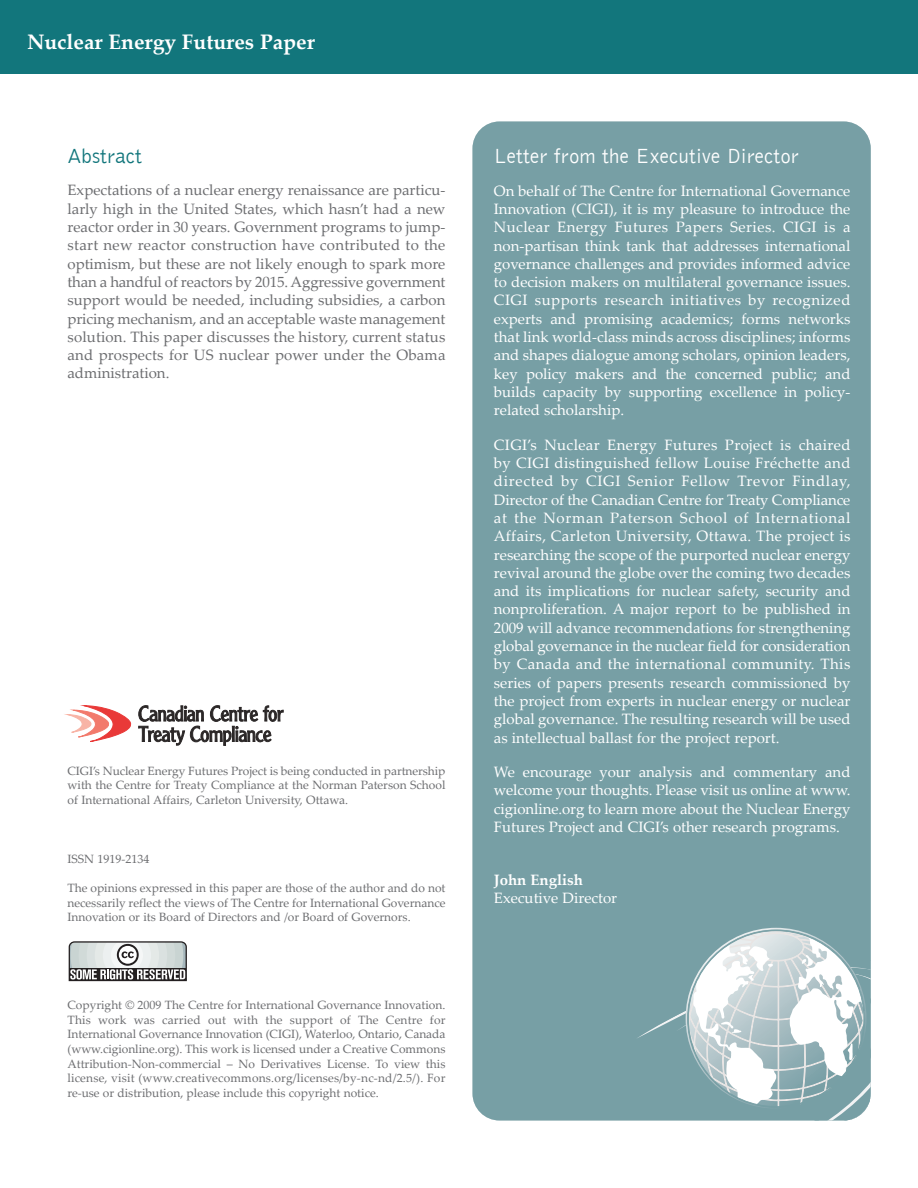
<style>
.page{position:relative;width:918px;height:1188px;background:#fff}
.page>*{position:absolute;margin:0;border:0;box-sizing:border-box;transform-origin:0 0}
.t1{font:300 21px "Bell Gothic";color:#fff}
.t2{font:700 21px "Palatino Linotype";color:#fff}
.t3{font:300 21px "Bell Gothic";color:#12767c}
.t4{font:15px/18.3px "Palatino Linotype";color:#fff;text-align:justify}
.t5{font:15px/18.3px "Palatino Linotype";letter-spacing:.01em;color:#6c6d70;text-align:justify}
.t6{font:700 15px "Palatino Linotype";color:#fff}
.t7{font:12px/14.7px "Palatino Linotype";color:#6c6d70;text-align:justify}
</style>
<div class="page">
<div style="left:0;top:0;width:918px;height:74px;background:#12767c"></div>
<div style="left:472px;top:122px;width:399px;height:998px;background:#779fa5;border-radius:27px"></div>
<svg style="left:637px;top:930px;width:234px;height:190px"></svg>
<svg style="left:69px;top:941px;width:118px;height:40px"></svg>
<svg style="left:68px;top:706px;width:63px;height:35px"></svg>
<svg style="left:139px;top:706px;width:144px;height:39px"></svg>
<h1 class="t2" style="left:27px;top:34px;width:289px">Nuclear energy Futures Paper</h1>
<h1 class="t3" style="left:67px;top:145px;width:76px">Abstract</h1>
<p class="t5" style="left:67px;top:183px;width:380px">Expectations of a nuclear energy renaissance are particu&shy;larly high in the United States, which hasn’t had a new reactor order in 30 years. Government programs to jump&shy;start new reactor construction have contributed to the optimism, but these are not likely enough to spark more than a handful of reactors by 2015. Aggressive government support would be needed, including subsidies, a carbon pricing mechanism, and an acceptable waste management solution. This paper discusses the history, current status and prospects for US nuclear power under the Obama administration.</p>
<p class="t7" style="left:68px;top:765px;width:380px">CIGI’s Nuclear Energy Futures Project is being conducted in partnership with the Centre for Treaty Compliance at the Norman Paterson School of International Affairs, Carleton University, Ottawa.</p>
<p class="t7" style="left:68px;top:853px;width:83px">ISSN 1919-2134</p>
<p class="t7" style="left:67px;top:882px;width:380px">The opinions expressed in this paper are those of the author and do not necessarily reflect the views of The Centre for International Governance Innovation or its Board of Directors and /or Board of Governors.</p>
<p class="t7" style="left:67px;top:999px;width:380px">Copyright © 2009 The Centre for International Governance Innovation.<br>This work was carried out with the support of The Centre for International Governance Innovation (CIGI), Waterloo, Ontario, Canada (www.cigionline.org). This work is licensed under a Creative Commons Attribution-Non-commercial – No Derivatives License. To view this license, visit (www.creativecommons.org/licenses/by-nc-nd/2.5/). For re-use or distribution, please include this copyright notice.</p>
<h1 class="t1" style="left:494px;top:145px;width:307px">Letter from the Executive Director</h1>
<p class="t4" style="left:494px;top:183px;width:358px">On behalf of The Centre for International Governance Innovation (CIGI), it is my pleasure to introduce the Nuclear Energy Futures Papers Series. CIGI is a non-partisan think tank that addresses international governance challenges and provides informed advice to decision makers on multilateral governance issues.<br>CIGI supports research initiatives by recognized experts and promising academics; forms networks that link world-class minds across disciplines; informs and shapes dialogue among scholars, opinion leaders, key policy makers and the concerned public; and builds capacity by supporting excellence in policy&shy;related scholarship.</p>
<p class="t4" style="left:494px;top:437px;width:358px">CIGI’s Nuclear Energy Futures Project is chaired by CIGI distinguished fellow Louise Fréchette and directed by CIGI Senior Fellow Trevor Findlay, Director of the Canadian Centre for Treaty Compliance at the Norman Paterson School of International Affairs, Carleton University, Ottawa. The project is researching the scope of the purported nuclear energy revival around the globe over the coming two decades and its implications for nuclear safety, security and nonproliferation. A major report to be published in 2009 will advance recommendations for strengthening global governance in the nuclear field for consideration by Canada and the international community. This series of papers presents research commissioned by the project from experts in nuclear energy or nuclear global governance. The resulting research will be used as intellectual ballast for the project report.</p>
<p class="t4" style="left:494px;top:765px;width:358px">We encourage your analysis and commentary and welcome your thoughts. Please visit us online at www. cigionline.org to learn more about the Nuclear Energy Futures Project and CIGI’s other research programs.</p>
<p class="t6" style="left:494px;top:874px;width:91px">John english</p>
<p class="t4" style="left:494px;top:891px;width:125px">Executive Director</p>
</div>
